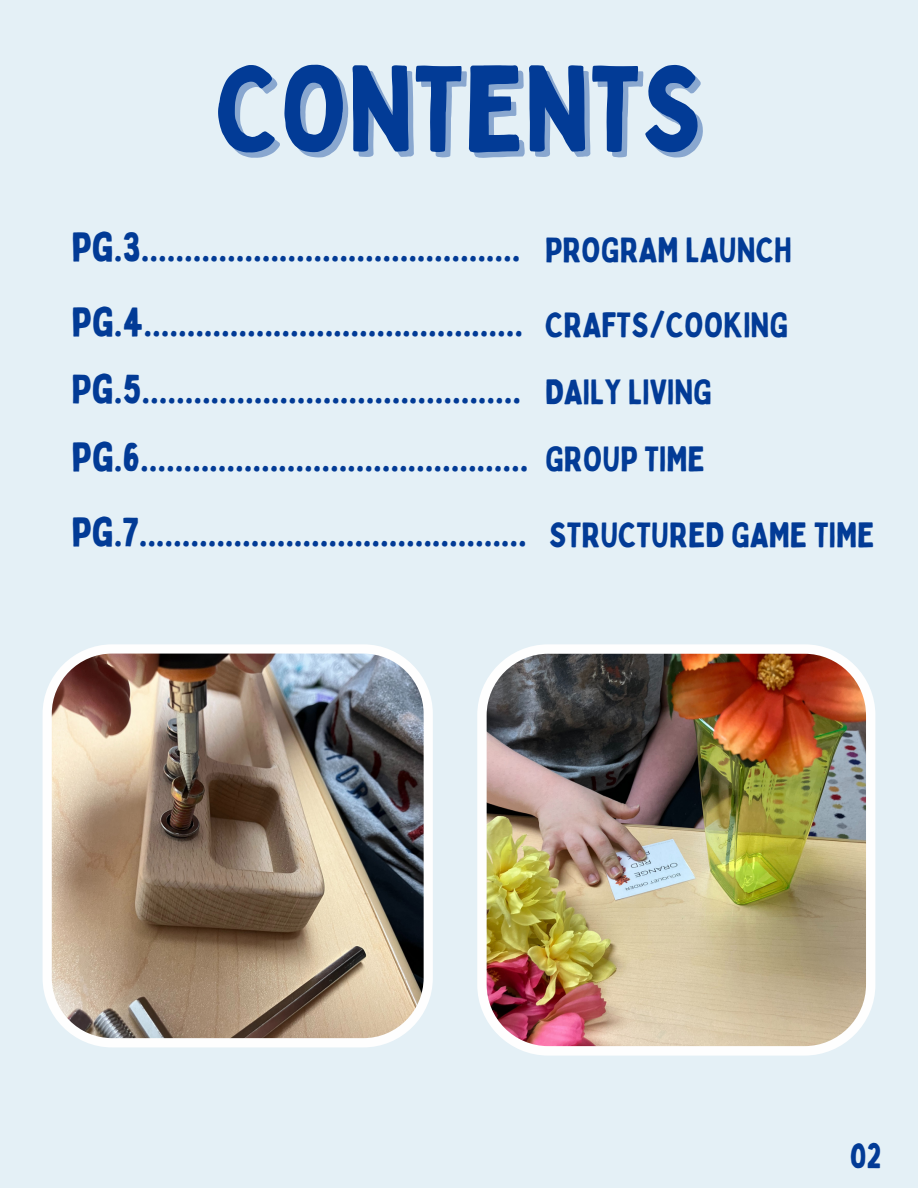
<style>
.page{position:relative;width:918px;height:1188px;background:#e4f0f6}
.page>*{position:absolute;margin:0;border:0;box-sizing:border-box;transform-origin:0 0}
.t1{font:120px "Bobby Jones";color:#023b96}
.t2{font:40.2px "Bobby Jones";color:#023b96}
.t3{font:35.25px "Bobby Jones";color:#023b96}
.t4{font:34.65px "Bobby Jones";color:#023b96}
</style>
<div class="page">
<img style="left:43px;top:644px;width:390px;height:403px">
<img style="left:477px;top:644px;width:398px;height:412px">
<h1 class="t1" style="left:216px;top:33px;width:488px">CONTENTS</h1>
<h2 class="t2" style="left:71px;top:222px;width:451px">pg.3............................................</h2>
<p class="t4" style="left:545px;top:228px;width:248px">PROGRAM LAUNCH</p>
<h2 class="t2" style="left:72px;top:297px;width:453px">pg.4............................................</h2>
<p class="t4" style="left:545px;top:303px;width:245px">CRAFTS/COOKING</p>
<h2 class="t2" style="left:72px;top:364px;width:451px">Pg.5............................................</h2>
<p class="t4" style="left:545px;top:370px;width:168px">DAILY LIVING</p>
<h2 class="t2" style="left:72px;top:431px;width:458px">pg.6.............................................</h2>
<p class="t4" style="left:545px;top:437px;width:161px">GROUP TIME</p>
<p class="t2" style="left:71px;top:506px;width:457px">pg.7.............................................</p>
<p class="t4" style="left:549px;top:513px;width:327px">STRUCTURED GAME TIME</p>
<p class="t3" style="left:850px;top:1134px;width:33px">02</p>
</div>
